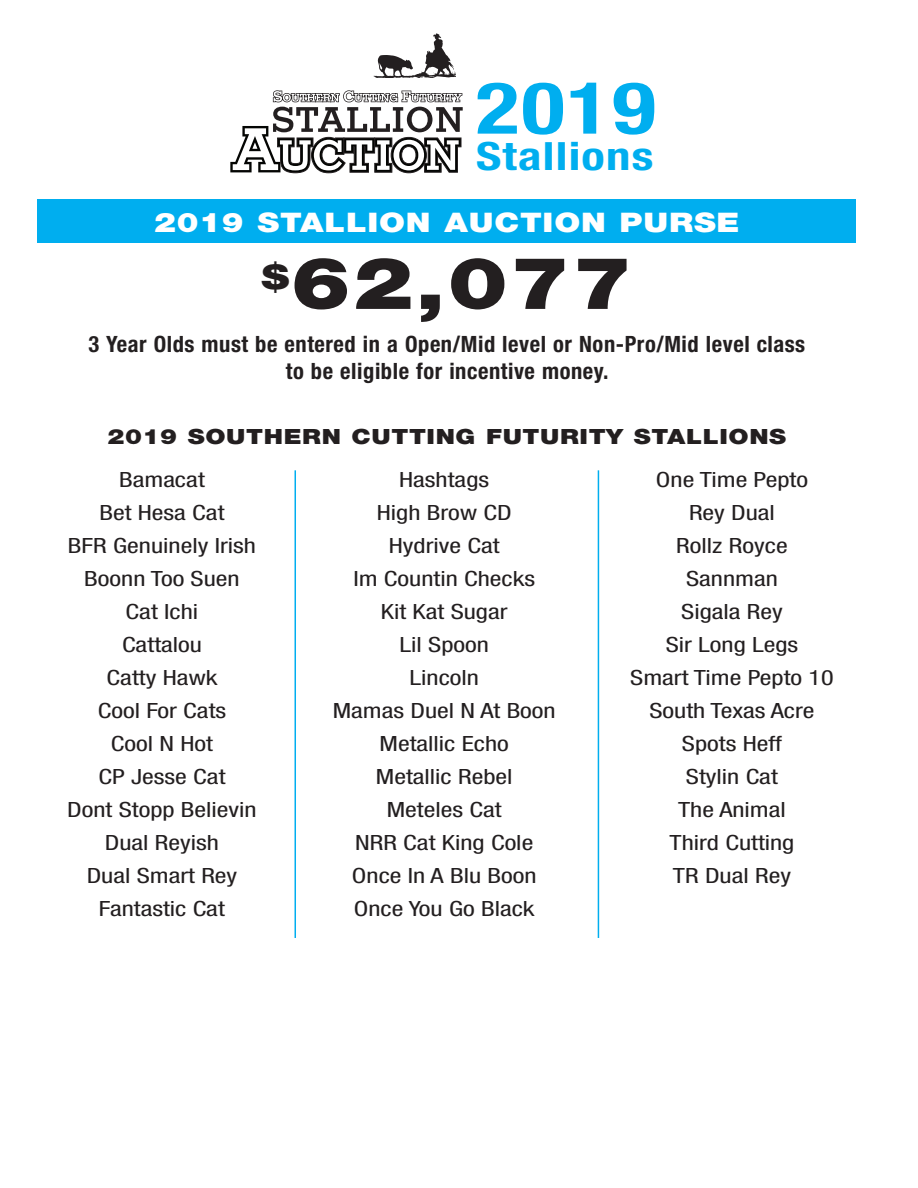
<style>
.page{position:relative;width:918px;height:1188px;background:#fff}
.page>*{position:absolute;margin:0;border:0;box-sizing:border-box;transform-origin:0 0}
.t1{font:900 72px "Helvetica Neue";color:#231f20;scale:1.25 1}
.t2{font:700 condensed 72px "Helvetica Neue";color:#00aeef;scale:1.25 1}
.t3{font:700 condensed 39px "Helvetica Neue";letter-spacing:.025em;color:#00aeef;scale:1.25 1}
.t4{font:900 27px "Helvetica Neue";letter-spacing:.025em;color:#fff;scale:1.21 1}
.t5{font:700 condensed 22.5px "Helvetica Neue";letter-spacing:.025em;color:#231f20}
.t6{font:condensed 21px "Helvetica Neue";color:#231f20;scale:1.25 1}
.t7{font:900 21px "Helvetica Neue";letter-spacing:.025em;color:#231f20;scale:1.21 1}
</style>
<div class="page">
<svg style="left:230px;top:91px;width:233px;height:82px"></svg>
<img style="left:373px;top:33px;width:82px;height:44px">
<hr style="left:295px;top:470px;width:1px;height:468px;background:#00aeef">
<hr style="left:598px;top:470px;width:1px;height:468px;background:#00aeef">
<div style="left:38px;top:200px;width:818px;height:43px;background:#00aeef"></div>
<p class="t2" style="left:476px;top:64px;width:145px">2019</p>
<p class="t3" style="left:476px;top:132px;width:143px">Stallions</p>
<p class="t4" style="left:154px;top:207px;width:485px">2019 STALLION AUCTION PURSE</p>
<p class="t1" style="left:261px;top:240px;width:299px"><sup>$</sup>62,077</p>
<p class="t5" style="left:88px;top:331px;width:718px">3 Year Olds must be entered in a Open/Mid level or Non-Pro/Mid level class</p>
<p class="t5" style="left:286px;top:358px;width:324px">to be eligible for incentive money.</p>
<p class="t7" style="left:107px;top:424px;width:563px">2019 SOUTHERN CUTTING FUTURITY STALLIONS</p>
<p class="t6" style="left:119px;top:467px;width:70px">Bamacat</p>
<p class="t6" style="left:99px;top:500px;width:102px">Bet Hesa Cat</p>
<p class="t6" style="left:68px;top:533px;width:152px">BFR Genuinely Irish</p>
<p class="t6" style="left:84px;top:566px;width:126px">Boonn Too Suen</p>
<p class="t6" style="left:126px;top:599px;width:60px">Cat Ichi</p>
<p class="t6" style="left:122px;top:632px;width:65px">Cattalou</p>
<p class="t6" style="left:107px;top:665px;width:90px">Catty Hawk</p>
<p class="t6" style="left:98px;top:698px;width:104px">Cool For Cats</p>
<p class="t6" style="left:111px;top:731px;width:83px">Cool N Hot</p>
<p class="t6" style="left:98px;top:764px;width:103px">CP Jesse Cat</p>
<p class="t6" style="left:67px;top:797px;width:153px">Dont Stopp Believin</p>
<p class="t6" style="left:105px;top:830px;width:93px">Dual Reyish</p>
<p class="t6" style="left:87px;top:863px;width:122px">Dual Smart Rey</p>
<p class="t6" style="left:99px;top:896px;width:102px">Fantastic Cat</p>
<p class="t6" style="left:399px;top:467px;width:74px">Hashtags</p>
<p class="t6" style="left:377px;top:500px;width:109px">High Brow CD</p>
<p class="t6" style="left:389px;top:533px;width:90px">Hydrive Cat</p>
<p class="t6" style="left:353px;top:566px;width:147px">Im Countin Checks</p>
<p class="t6" style="left:381px;top:599px;width:103px">Kit Kat Sugar</p>
<p class="t6" style="left:400px;top:632px;width:73px">Lil Spoon</p>
<p class="t6" style="left:410px;top:665px;width:57px">Lincoln</p>
<p class="t6" style="left:333px;top:698px;width:180px">Mamas Duel N At Boon</p>
<p class="t6" style="left:380px;top:731px;width:105px">Metallic Echo</p>
<p class="t6" style="left:376px;top:764px;width:111px">Metallic Rebel</p>
<p class="t6" style="left:387px;top:797px;width:93px">Meteles Cat</p>
<p class="t6" style="left:355px;top:830px;width:144px">NRR Cat King Cole</p>
<p class="t6" style="left:352px;top:863px;width:149px">Once In A Blu Boon</p>
<p class="t6" style="left:354px;top:896px;width:146px">Once You Go Black</p>
<p class="t6" style="left:656px;top:467px;width:123px">One Time Pepto</p>
<p class="t6" style="left:689px;top:500px;width:70px">Rey Dual</p>
<p class="t6" style="left:676px;top:533px;width:91px">Rollz Royce</p>
<p class="t6" style="left:686px;top:566px;width:75px">Sannman</p>
<p class="t6" style="left:681px;top:599px;width:83px">Sigala Rey</p>
<p class="t6" style="left:666px;top:632px;width:108px">Sir Long Legs</p>
<p class="t6" style="left:630px;top:665px;width:164px">Smart Time Pepto 10</p>
<p class="t6" style="left:649px;top:698px;width:134px">South Texas Acre</p>
<p class="t6" style="left:682px;top:731px;width:82px">Spots Heff</p>
<p class="t6" style="left:686px;top:764px;width:75px">Stylin Cat</p>
<p class="t6" style="left:678px;top:797px;width:88px">The Animal</p>
<p class="t6" style="left:670px;top:830px;width:101px">Third Cutting</p>
<p class="t6" style="left:673px;top:863px;width:96px">TR Dual Rey</p>
</div>
